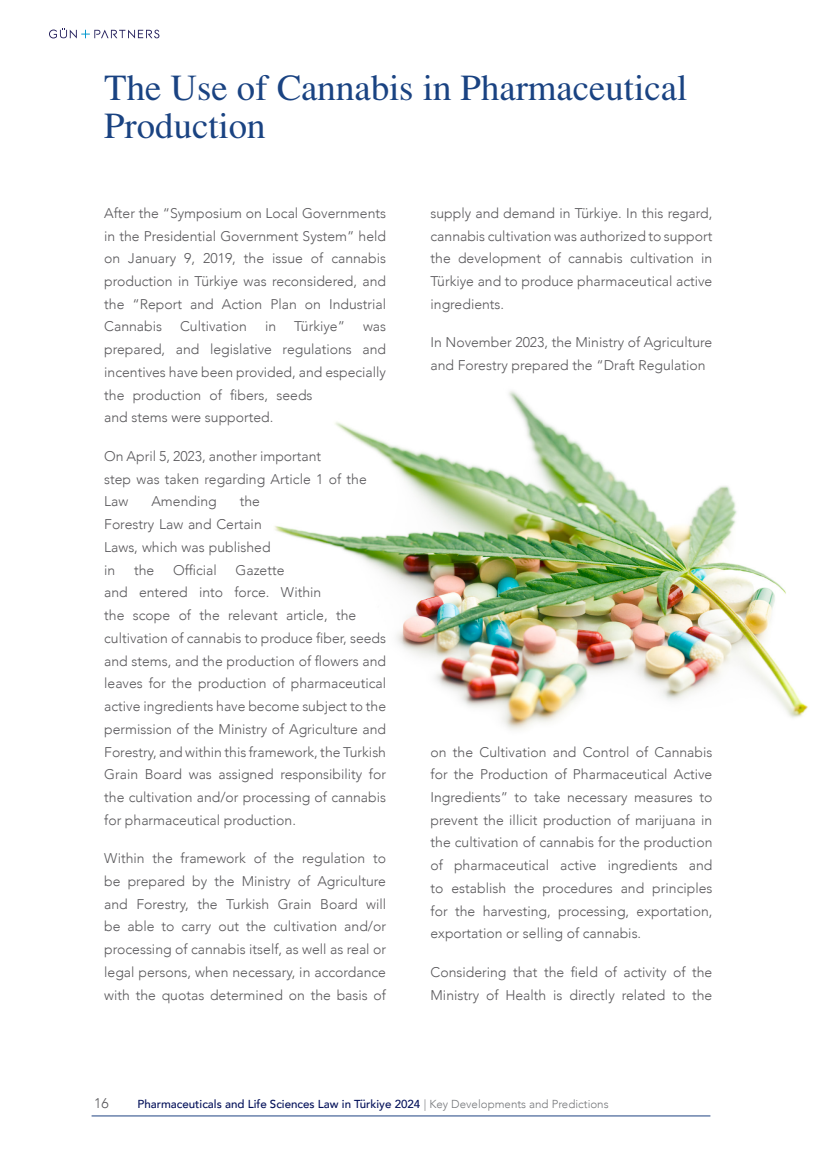
<style>
.page{position:relative;width:818px;height:1157px;background:#fff}
.page>*{position:absolute;margin:0;border:0;box-sizing:border-box;transform-origin:0 0}
.t1{font:36.75px/38.5px "Times Normal Tr";color:#1a4382}
.t2{font:300 14px/22.8px "Avenir";color:#59585b}
.t3{font:500 11.55px "Avenir";color:#031059}
.s1{font-weight:300;color:#76787b}
</style>
<div class="page">
<hr style="left:92px;top:1115px;width:618px;height:1px;background:#1f4282">
<svg style="left:49px;top:28px;width:110px;height:11px"></svg>
<img style="left:274px;top:391px;width:534px;height:339px">
<p class="t1" style="left:104px;top:68px;width:584px">The Use of Cannabis in Pharmaceutical<br>Production</p>
<p class="t2" style="left:104px;top:201px;width:283px;text-align:justify">After the “Symposium on Local Governments in the Presidential Government System” held on January 9, 2019, the issue of cannabis production in Türkiye was reconsidered, and the “Report and Action Plan on Industrial Cannabis</p>
<p class="t2" style="left:180px;top:315px;width:68px">Cultivation</p>
<p class="t2" style="left:265px;top:315px;width:13px">in</p>
<p class="t2" style="left:294px;top:315px;width:52px">Türkiye”</p>
<p class="t2" style="left:104px;top:315px;width:283px;text-indent:259px">was prepared, and legislative regulations and incentives have been provided, and especially the production of fibers, seeds<br>and stems were supported.</p>
<p class="t2" style="left:104px;top:444px;width:264px">On April 5, 2023, another important<br>step was taken regarding Article 1 of the<br>Law</p>
<p class="t2" style="left:104px;top:490px;width:168px;text-indent:136px">the<br>Forestry Law and Certain<br>Laws, which was published in</p>
<p class="t2" style="left:151px;top:490px;width:67px">Amending</p>
<p class="t2" style="left:134px;top:558px;width:22px">the</p>
<p class="t2" style="left:173px;top:558px;width:45px">Official</p>
<p class="t2" style="left:104px;top:558px;width:283px;text-indent:131px">Gazette<br>and entered into force. Within<br>the scope of the relevant article, the cultivation of cannabis to produce fiber, seeds and stems, and the production of flowers and leaves for the production of pharmaceutical active ingredients have become subject to the permission of the Ministry of Agriculture and Forestry, and within this framework, the Turkish Grain Board was assigned responsibility for the cultivation and/or processing of cannabis for pharmaceutical production.</p>
<p class="t2" style="left:104px;top:847px;width:283px;text-align:justify">Within the framework of the regulation to be prepared by the Ministry of Agriculture and Forestry, the Turkish Grain Board will be able to carry out the cultivation and/or processing of cannabis itself, as well as real or legal persons, when necessary, in accordance with the quotas determined on the basis of</p>
<p class="t2" style="left:430px;top:201px;width:283px;text-align:justify">supply and demand in Türkiye. In this regard, cannabis cultivation was authorized to support the development of cannabis cultivation in Türkiye and to produce pharmaceutical active ingredients.</p>
<p class="t2" style="left:430px;top:331px;width:283px">In November 2023, the Ministry of Agriculture and Forestry prepared the “Draft Regulation</p>
<p class="t2" style="left:430px;top:740px;width:283px;text-align:justify">on the Cultivation and Control of Cannabis for the Production of Pharmaceutical Active Ingredients” to take necessary measures to prevent the illicit production of marijuana in the cultivation of cannabis for the production of pharmaceutical active ingredients and to establish the procedures and principles for the harvesting, processing, exportation, exportation or selling of cannabis.</p>
<p class="t2" style="left:430px;top:960px;width:283px">Considering that the field of activity of the<br>Ministry of Health is directly related to the</p>
<p class="t2" style="left:94px;top:1091px;width:16px">16</p>
<p class="t3" style="left:137px;top:1093px;width:472px">Pharmaceuticals and Life Sciences Law in Türkiye 2024 <span class="s1">| Key Developments and Predictions</span></p>
</div>
